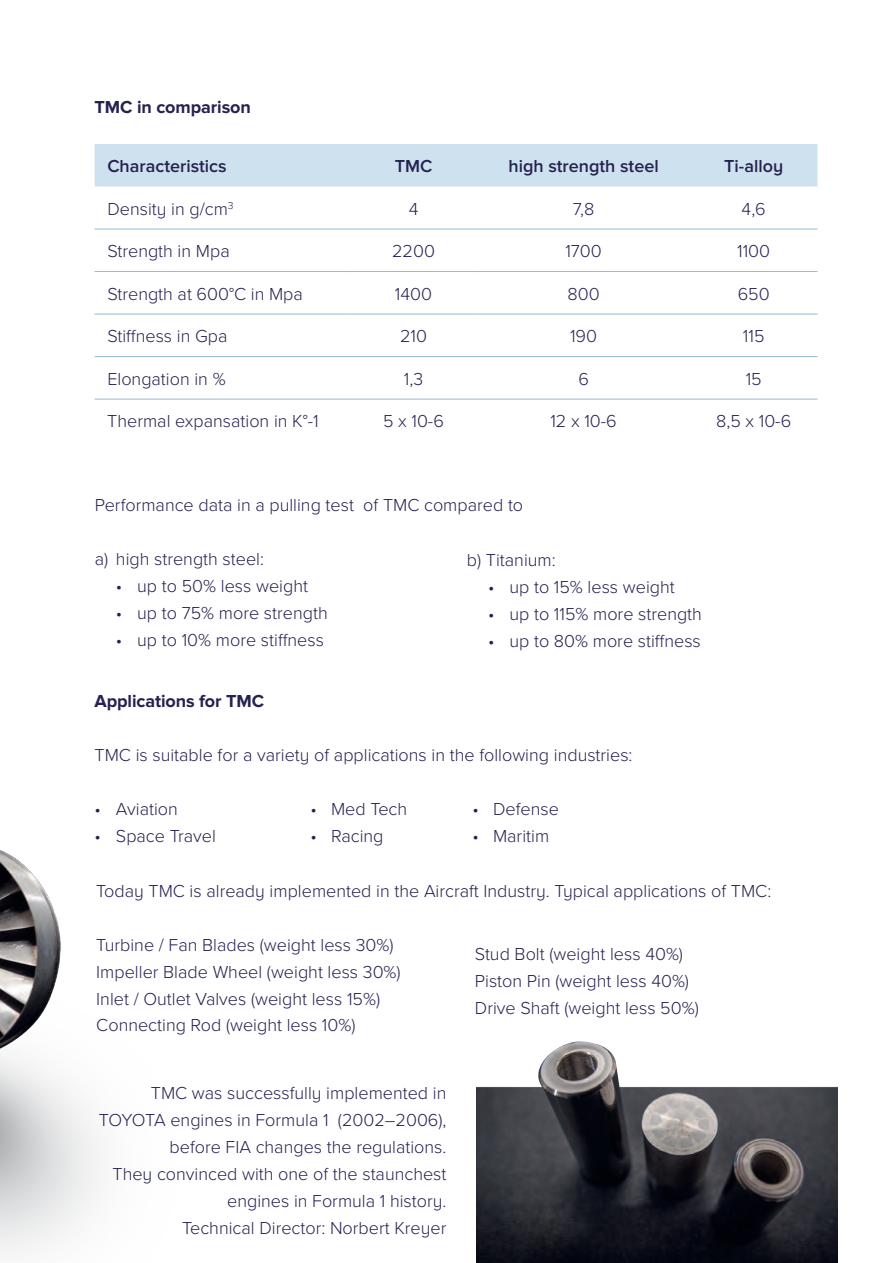
<style>
.page{position:relative;width:893px;height:1263px;background:#fff}
.page>*{position:absolute;margin:0;border:0;box-sizing:border-box;transform-origin:0 0}
.t1{font:300 18px/27px "Proxima Nova";color:#252150;text-align:right}
.t2{font:600 18px "Proxima Nova";color:#252150}
.t3{font:700 18px "Proxima Nova";letter-spacing:-.005em;color:#252150}
</style>
<div class="page">
<img style="left:0;top:850px;width:102px;height:405px">
<div style="left:95px;top:144px;width:722px;height:42px;background:#cee1ee"></div>
<hr style="left:95px;top:229px;width:255px;height:1px;background:#91bcd7">
<hr style="left:350px;top:229px;width:127px;height:1px;background:#91bcd7">
<hr style="left:477px;top:229px;width:213px;height:1px;background:#91bcd7">
<hr style="left:690px;top:229px;width:127px;height:1px;background:#91bcd7">
<hr style="left:95px;top:271px;width:255px;height:1px;background:#91bcd7">
<hr style="left:350px;top:271px;width:127px;height:1px;background:#91bcd7">
<hr style="left:477px;top:271px;width:213px;height:1px;background:#91bcd7">
<hr style="left:690px;top:271px;width:127px;height:1px;background:#91bcd7">
<hr style="left:95px;top:314px;width:255px;height:1px;background:#91bcd7">
<hr style="left:350px;top:314px;width:127px;height:1px;background:#91bcd7">
<hr style="left:477px;top:314px;width:213px;height:1px;background:#91bcd7">
<hr style="left:690px;top:314px;width:127px;height:1px;background:#91bcd7">
<hr style="left:95px;top:356px;width:255px;height:1px;background:#91bcd7">
<hr style="left:350px;top:356px;width:127px;height:1px;background:#91bcd7">
<hr style="left:477px;top:356px;width:213px;height:1px;background:#91bcd7">
<hr style="left:690px;top:356px;width:127px;height:1px;background:#91bcd7">
<hr style="left:95px;top:399px;width:255px;height:1px;background:#91bcd7">
<hr style="left:350px;top:399px;width:127px;height:1px;background:#91bcd7">
<hr style="left:477px;top:399px;width:213px;height:1px;background:#91bcd7">
<hr style="left:690px;top:399px;width:127px;height:1px;background:#91bcd7">
<img style="left:476px;top:1041px;width:362px;height:222px">
<p class="t3" style="left:95px;top:96px;width:158px">TMC in comparison</p>
<p class="t2" style="left:107px;top:156px;width:121px">Characteristics</p>
<p class="t2" style="left:395px;top:156px;width:39px">TMC</p>
<p class="t2" style="left:508px;top:156px;width:152px">high strength steel</p>
<p class="t2" style="left:724px;top:156px;width:60px">Ti-alloy</p>
<p class="t1" style="left:107px;top:194px;width:128px">Density in g/cm<sup>3</sup></p>
<p class="t1" style="left:409px;top:194px;width:11px">4</p>
<p class="t1" style="left:573px;top:194px;width:23px">7,8</p>
<p class="t1" style="left:742px;top:194px;width:26px">4,6</p>
<p class="t1" style="left:107px;top:237px;width:124px">Strength in Mpa</p>
<p class="t1" style="left:392px;top:237px;width:44px">2200</p>
<p class="t1" style="left:565px;top:237px;width:38px">1700</p>
<p class="t1" style="left:737px;top:237px;width:34px">1100</p>
<p class="t1" style="left:107px;top:279px;width:197px">Strength at 600°C in Mpa</p>
<p class="t1" style="left:395px;top:279px;width:39px">1400</p>
<p class="t1" style="left:567px;top:279px;width:34px">800</p>
<p class="t1" style="left:738px;top:279px;width:33px">650</p>
<p class="t1" style="left:107px;top:322px;width:122px">Stiffness in Gpa</p>
<p class="t1" style="left:400px;top:322px;width:28px">210</p>
<p class="t1" style="left:570px;top:322px;width:28px">190</p>
<p class="t1" style="left:743px;top:322px;width:23px">115</p>
<p class="t1" style="left:107px;top:364px;width:120px">Elongation in %</p>
<p class="t1" style="left:404px;top:364px;width:21px">1,3</p>
<p class="t1" style="left:578px;top:364px;width:12px">6</p>
<p class="t1" style="left:746px;top:364px;width:18px">15</p>
<p class="t1" style="left:107px;top:407px;width:213px">Thermal expansation in K°-1</p>
<p class="t1" style="left:383px;top:407px;width:62px">5 x 10-6</p>
<p class="t1" style="left:550px;top:407px;width:68px">12 x 10-6</p>
<p class="t1" style="left:716px;top:407px;width:77px">8,5 x 10-6</p>
<p class="t1" style="left:95px;top:491px;width:430px">Performance data in a pulling test of TMC compared to</p>
<p class="t1" style="left:95px;top:545px;width:171px">a) high strength steel:</p>
<p class="t1" style="left:116px;top:572px;width:194px">• up to 50% less weight</p>
<p class="t1" style="left:116px;top:599px;width:213px">• up to 75% more strength</p>
<p class="t1" style="left:116px;top:626px;width:209px">• up to 10% more stiffness</p>
<p class="t1" style="left:467px;top:545px;width:90px">b) Titanium:</p>
<p class="t1" style="left:488px;top:572px;width:188px">• up to 15% less weight</p>
<p class="t1" style="left:488px;top:599px;width:215px">• up to 115% more strength</p>
<p class="t1" style="left:488px;top:626px;width:214px">• up to 80% more stiffness</p>
<p class="t3" style="left:95px;top:691px;width:171px">Applications for TMC</p>
<p class="t1" style="left:95px;top:741px;width:539px">TMC is suitable for a variety of applications in the following industries:</p>
<p class="t1" style="left:95px;top:795px;width:85px">• Aviation</p>
<p class="t1" style="left:311px;top:795px;width:98px">• Med Tech</p>
<p class="t1" style="left:473px;top:795px;width:88px">• Defense</p>
<p class="t1" style="left:95px;top:822px;width:123px">• Space Travel</p>
<p class="t1" style="left:311px;top:822px;width:74px">• Racing</p>
<p class="t1" style="left:473px;top:822px;width:78px">• Maritim</p>
<p class="t1" style="left:96px;top:877px;width:677px">Today TMC is already implemented in the Aircraft Industry. Typical applications of TMC:</p>
<p class="t1" style="left:96px;top:931px;width:299px">Turbine / Fan Blades (weight less 30%)</p>
<p class="t1" style="left:96px;top:958px;width:306px">Impeller Blade Wheel (weight less 30%)</p>
<p class="t1" style="left:96px;top:985px;width:285px">Inlet / Outlet Valves (weight less 15%)</p>
<p class="t1" style="left:96px;top:1010px;width:261px">Connecting Rod (weight less 10%)</p>
<p class="t1" style="left:475px;top:939px;width:210px">Stud Bolt (weight less 40%)</p>
<p class="t1" style="left:475px;top:966px;width:216px">Piston Pin (weight less 40%)</p>
<p class="t1" style="left:475px;top:993px;width:225px">Drive Shaft (weight less 50%)</p>
<p class="t1" style="left:99px;top:1079px;width:349px">TMC was successfully implemented in TOYOTA engines in Formula 1 (2002–2006), before FIA changes the regulations.<br>They convinced with one of the staunchest engines in Formula 1 history.</p>
<p class="t1" style="left:182px;top:1214px;width:266px">Technical Director: Norbert Kreyer</p>
</div>
